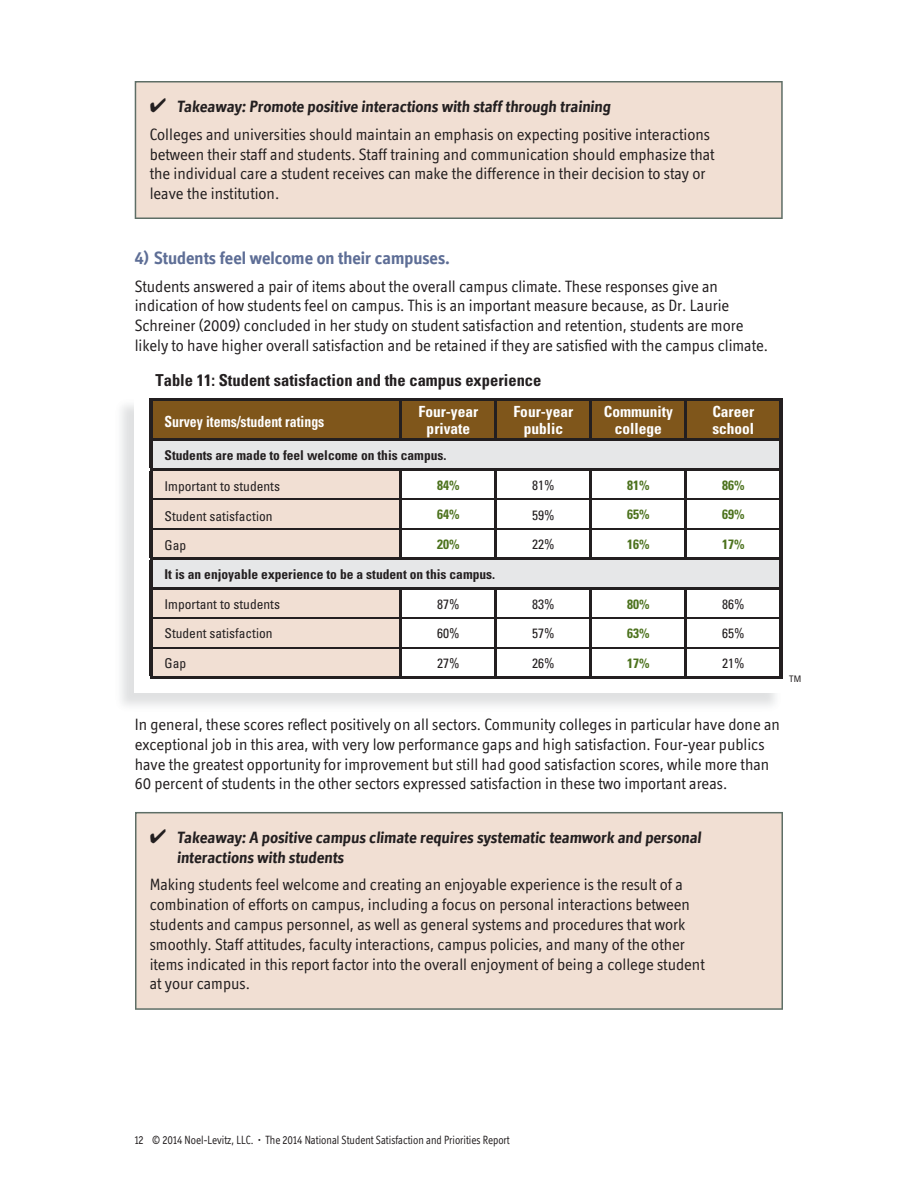
<style>
.page{position:relative;width:918px;height:1188px;background:#fff}
.page>*{position:absolute;margin:0;border:0;box-sizing:border-box;transform-origin:0 0}
.t1{font:700 18px "Officina Display ITC";color:#5e6e96}
.t2{font:16.5px/19.8px "Officina Display ITC";color:#231f20}
.t3{font:700 16.5px/19.8px "Officina Display ITC";color:#231f20}
.t4{font:700 condensed 16.5px "Univers";color:#231f20}
.t5{font:700 condensed 15.3px/16.5px "Univers";color:#fff;text-align:center}
.t6{font:700 condensed 15.3px "Univers";color:#fff;scale:.9 1}
.t7{font:condensed 13.5px "Univers";color:#231f20}
.t8{font:700 condensed 13.5px "Univers";color:#231f20}
.t9{font:700 condensed 13.5px "Univers";color:#4c721d}
.t10{font:12px "Officina Display ITC";color:#231f20;scale:.9 1}
.t11{font:condensed 9px "Univers";color:#231f20}
.s1{font-weight:700}
</style>
<div class="page">
<div style="left:135px;top:81px;width:648px;height:138px;background:#f1dfd3"></div>
<div style="left:135px;top:812px;width:648px;height:198px;background:#f1dfd3"></div>
<div style="left:153px;top:401px;width:626px;height:37px;background:#7f561b"></div>
<div style="left:153px;top:441px;width:626px;height:27px;background:#e6e7e8"></div>
<svg style="left:153px;top:471px;width:248px;height:205px;background:#edded4"></svg>
<svg style="left:401px;top:471px;width:378px;height:205px"></svg>
<hr style="left:401px;top:398px;width:285px;height:3px;background:#231f20">
<hr style="left:495px;top:401px;width:2px;height:37px;background:#231f20">
<hr style="left:495px;top:471px;width:2px;height:28px;background:#231f20">
<hr style="left:495px;top:500px;width:2px;height:28px;background:#231f20">
<hr style="left:495px;top:530px;width:2px;height:27px;background:#231f20">
<hr style="left:590px;top:401px;width:2px;height:37px;background:#231f20">
<hr style="left:685px;top:401px;width:2px;height:37px;background:#231f20">
<hr style="left:590px;top:471px;width:2px;height:28px;background:#231f20">
<hr style="left:685px;top:471px;width:2px;height:28px;background:#231f20">
<hr style="left:590px;top:500px;width:2px;height:28px;background:#231f20">
<hr style="left:685px;top:500px;width:2px;height:28px;background:#231f20">
<hr style="left:590px;top:530px;width:2px;height:27px;background:#231f20">
<hr style="left:685px;top:530px;width:2px;height:27px;background:#231f20">
<hr style="left:686px;top:398px;width:96px;height:3px;background:#231f20">
<hr style="left:779px;top:401px;width:3px;height:37px;background:#231f20">
<hr style="left:779px;top:471px;width:3px;height:86px;background:#231f20">
<hr style="left:401px;top:499px;width:378px;height:1px;background:#231f20">
<hr style="left:401px;top:528px;width:378px;height:2px;background:#231f20">
<hr style="left:150px;top:398px;width:251px;height:3px;background:#231f20">
<hr style="left:150px;top:401px;width:3px;height:37px;background:#231f20">
<hr style="left:150px;top:471px;width:3px;height:86px;background:#231f20">
<hr style="left:400px;top:401px;width:2px;height:37px;background:#231f20">
<hr style="left:400px;top:471px;width:2px;height:28px;background:#231f20">
<hr style="left:400px;top:500px;width:2px;height:28px;background:#231f20">
<hr style="left:400px;top:530px;width:2px;height:27px;background:#231f20">
<hr style="left:153px;top:499px;width:248px;height:1px;background:#231f20">
<hr style="left:153px;top:528px;width:248px;height:2px;background:#231f20">
<hr style="left:150px;top:438px;width:251px;height:3px;background:#231f20">
<hr style="left:150px;top:441px;width:3px;height:27px;background:#231f20">
<hr style="left:401px;top:438px;width:381px;height:3px;background:#231f20">
<hr style="left:779px;top:441px;width:3px;height:27px;background:#231f20">
<hr style="left:150px;top:468px;width:632px;height:3px;background:#231f20">
<hr style="left:150px;top:560px;width:3px;height:27px;background:#231f20">
<hr style="left:779px;top:560px;width:3px;height:27px;background:#231f20">
<hr style="left:150px;top:557px;width:632px;height:3px;background:#231f20">
<hr style="left:150px;top:587px;width:251px;height:3px;background:#231f20">
<hr style="left:150px;top:590px;width:3px;height:28px;background:#231f20">
<hr style="left:401px;top:587px;width:381px;height:3px;background:#231f20">
<hr style="left:779px;top:590px;width:3px;height:28px;background:#231f20">
<hr style="left:150px;top:618px;width:3px;height:30px;background:#231f20">
<hr style="left:779px;top:618px;width:3px;height:30px;background:#231f20">
<hr style="left:150px;top:648px;width:3px;height:28px;background:#231f20">
<hr style="left:779px;top:648px;width:3px;height:28px;background:#231f20">
<hr style="left:150px;top:676px;width:632px;height:3px;background:#231f20">
<hr style="left:400px;top:590px;width:2px;height:27px;background:#231f20">
<hr style="left:400px;top:619px;width:2px;height:28px;background:#231f20">
<hr style="left:400px;top:649px;width:2px;height:27px;background:#231f20">
<hr style="left:495px;top:590px;width:2px;height:27px;background:#231f20">
<hr style="left:590px;top:590px;width:2px;height:27px;background:#231f20">
<hr style="left:685px;top:590px;width:2px;height:27px;background:#231f20">
<hr style="left:495px;top:619px;width:2px;height:28px;background:#231f20">
<hr style="left:590px;top:619px;width:2px;height:28px;background:#231f20">
<hr style="left:685px;top:619px;width:2px;height:28px;background:#231f20">
<hr style="left:495px;top:649px;width:2px;height:27px;background:#231f20">
<hr style="left:590px;top:649px;width:2px;height:27px;background:#231f20">
<hr style="left:685px;top:649px;width:2px;height:27px;background:#231f20">
<hr style="left:153px;top:617px;width:626px;height:2px;background:#231f20">
<hr style="left:153px;top:647px;width:626px;height:2px;background:#231f20">
<p class="t2" style="left:150px;top:94px;width:562px;line-height:27.9px">✔ <span class="s1">Takeaway: Promote positive interactions with staff through training<br></span>Colleges and universities should maintain an emphasis on expecting positive interactions</p>
<p class="t2" style="left:150px;top:146px;width:566px">between their staff and students. Staff training and communication should emphasize that the individual care a student receives can make the difference in their decision to stay or leave the institution.</p>
<p class="t1" style="left:135px;top:251px;width:317px">4) Students feel welcome on their campuses.</p>
<p class="t2" style="left:135px;top:278px;width:635px">Students answered a pair of items about the overall campus climate. These responses give an indication of how students feel on campus. This is an important measure because, as Dr. Laurie Schreiner (2009) concluded in her study on student satisfaction and retention, students are more likely to have higher overall satisfaction and be retained if they are satisfied with the campus climate.</p>
<p class="t4" style="left:156px;top:374px;width:387px">Table 11: Student satisfaction and the campus experience</p>
<p class="t6" style="left:165px;top:416px;width:179px">Survey items/student ratings</p>
<p class="t5" style="left:419px;top:405px;width:61px">Four-year private</p>
<p class="t5" style="left:513px;top:405px;width:61px">Four-year public</p>
<p class="t5" style="left:604px;top:405px;width:71px">Community college</p>
<p class="t5" style="left:712px;top:405px;width:43px;text-align:left">Career school</p>
<p class="t8" style="left:165px;top:450px;width:283px">Students are made to feel welcome on this campus.</p>
<p class="t7" style="left:165px;top:481px;width:117px">Important to students</p>
<p class="t9" style="left:437px;top:480px;width:24px">84%</p>
<p class="t7" style="left:532px;top:480px;width:24px">81%</p>
<p class="t9" style="left:627px;top:480px;width:24px">81%</p>
<p class="t9" style="left:722px;top:480px;width:24px">86%</p>
<p class="t7" style="left:165px;top:511px;width:110px">Student satisfaction</p>
<p class="t9" style="left:437px;top:510px;width:24px">64%</p>
<p class="t7" style="left:532px;top:510px;width:24px">59%</p>
<p class="t9" style="left:627px;top:510px;width:24px">65%</p>
<p class="t9" style="left:722px;top:510px;width:24px">69%</p>
<p class="t7" style="left:165px;top:541px;width:23px">Gap</p>
<p class="t9" style="left:437px;top:539px;width:24px">20%</p>
<p class="t7" style="left:532px;top:539px;width:24px">22%</p>
<p class="t9" style="left:627px;top:539px;width:24px">16%</p>
<p class="t9" style="left:722px;top:539px;width:24px">17%</p>
<p class="t8" style="left:165px;top:569px;width:332px">It is an enjoyable experience to be a student on this campus.</p>
<p class="t7" style="left:165px;top:599px;width:117px">Important to students</p>
<p class="t7" style="left:437px;top:599px;width:24px">87%</p>
<p class="t7" style="left:532px;top:599px;width:24px">83%</p>
<p class="t9" style="left:627px;top:599px;width:24px">80%</p>
<p class="t7" style="left:722px;top:599px;width:24px">86%</p>
<p class="t7" style="left:165px;top:629px;width:109px">Student satisfaction</p>
<p class="t7" style="left:437px;top:629px;width:24px">60%</p>
<p class="t7" style="left:532px;top:629px;width:24px">57%</p>
<p class="t9" style="left:627px;top:629px;width:24px">63%</p>
<p class="t7" style="left:722px;top:629px;width:24px">65%</p>
<p class="t7" style="left:165px;top:658px;width:23px">Gap</p>
<p class="t7" style="left:437px;top:658px;width:24px">27%</p>
<p class="t7" style="left:532px;top:658px;width:24px">26%</p>
<p class="t9" style="left:627px;top:658px;width:24px">17%</p>
<p class="t7" style="left:722px;top:658px;width:24px">21%</p>
<p class="t11" style="left:789px;top:676px;width:13px">TM</p>
<p class="t2" style="left:135px;top:716px;width:647px">In general, these scores reflect positively on all sectors. Community colleges in particular have done an exceptional job in this area, with very low performance gaps and high satisfaction. Four-year publics have the greatest opportunity for improvement but still had good satisfaction scores, while more than 60 percent of students in the other sectors expressed satisfaction in these two important areas.</p>
<p class="t3" style="left:177px;top:829px;width:528px;text-indent:-27px">✔ Takeaway: A positive campus climate requires systematic teamwork and personal interactions with students</p>
<p class="t2" style="left:150px;top:877px;width:557px">Making students feel welcome and creating an enjoyable experience is the result of a combination of efforts on campus, including a focus on personal interactions between students and campus personnel, as well as general systems and procedures that work smoothly. Staff attitudes, faculty interactions, campus policies, and many of the other items indicated in this report factor into the overall enjoyment of being a college student at your campus.</p>
<p class="t10" style="left:135px;top:1135px;width:418px">12 © 2014 Noel-Levitz, LLC. • The 2014 National Student Satisfaction and Priorities Report</p>
</div>
